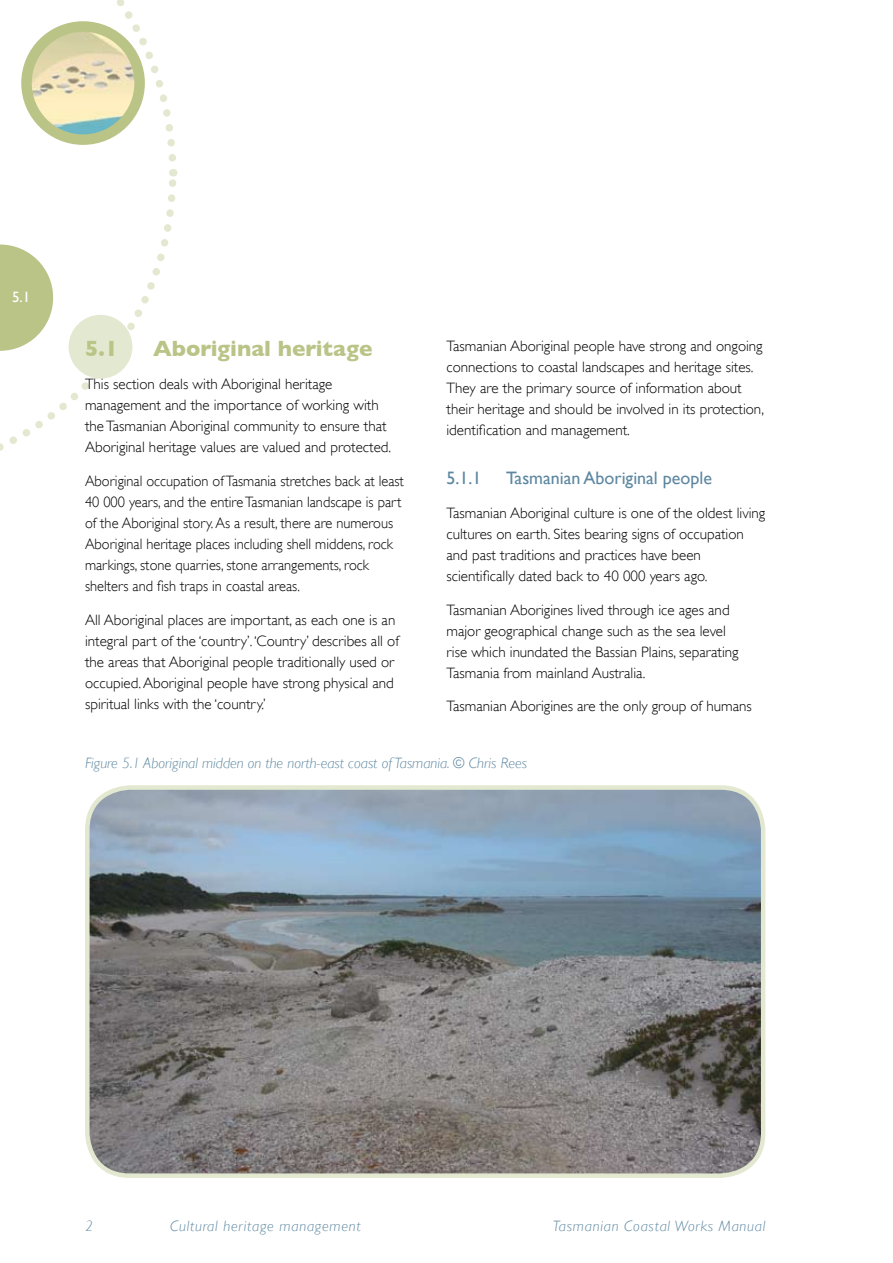
<style>
.page{position:relative;width:893px;height:1263px;background:#fff}
.page>*{position:absolute;margin:0;border:0;box-sizing:border-box;transform-origin:0 0}
.Sub_Head_Indexed{font:700 22.5px "Gill Sans";color:#bac487}
.Sub_sub_head{font:18px "Gill Sans";color:#5d87a1}
.Body_text{font:300 15px/21px "Gill Sans";color:#000}
.Body_text-2{font:300 15px/21px "Gill Sans";color:#000;scale:.96 1}
.Captions{font:italic 300 15px "Gill Sans";color:#5d87a1}
.Body_text-3{font:italic 300 15px "Gill Sans";letter-spacing:.05em;color:#5d87a1}
.Sub_sub_head-2{font:15px "Gill Sans";color:#fff}
</style>
<div class="page">
<svg style="left:0;top:176px;width:176px;height:275px"></svg>
<svg style="left:21px;top:0;width:157px;height:176px"></svg>
<div style="left:69px;top:315px;width:63px;height:64px;background:#e3e8d0;border-radius:50%"></div>
<img style="left:88px;top:788px;width:675px;height:387px">
<div style="left:85px;top:785px;width:680px;height:393px;border:4px solid #e3e8d0;border-radius:43px"></div>
<img style="left:27px;top:27px;width:113px;height:113px;border-radius:57px">
<div style="left:21px;top:21px;width:124px;height:124px;border:10px solid #bac487;border-radius:50%"></div>
<p class="Sub_sub_head-2" style="left:12px;top:288px;width:20px">5.1</p>
<p class="Sub_Head_Indexed" style="left:85px;top:335px;width:35px">5.1</p>
<p class="Sub_Head_Indexed" style="left:153px;top:335px;width:221px">Aboriginal heritage</p>
<p class="Body_text" style="left:85px;top:374px;width:308px">This section deals with Aboriginal heritage management and the importance of working with the Tasmanian Aboriginal community to ensure that Aboriginal heritage values are valued and protected.</p>
<p class="Body_text-2" style="left:85px;top:471px;width:334px">Aboriginal occupation of Tasmania stretches back at least 40 000 years, and the entire Tasmanian landscape is part of the Aboriginal story. As a result, there are numerous Aboriginal heritage places including shell middens, rock markings, stone quarries, stone arrangements, rock shelters and fish traps in coastal areas.</p>
<p class="Body_text" style="left:85px;top:609px;width:315px">All Aboriginal places are important, as each one is an integral part of the ‘country’. ‘Country’ describes all of the areas that Aboriginal people traditionally used or occupied. Aboriginal people have strong physical and spiritual links with the ‘country.’</p>
<p class="Body_text" style="left:446px;top:335px;width:319px">Tasmanian Aboriginal people have strong and ongoing connections to coastal landscapes and heritage sites.<br>They are the primary source of information about their heritage and should be involved in its protection, identification and management.</p>
<p class="Sub_sub_head" style="left:446px;top:467px;width:36px">5.1.1</p>
<p class="Sub_sub_head" style="left:506px;top:467px;width:207px">Tasmanian Aboriginal people</p>
<p class="Body_text" style="left:446px;top:502px;width:320px">Tasmanian Aboriginal culture is one of the oldest living cultures on earth. Sites bearing signs of occupation and past traditions and practices have been scientifically dated back to 40 000 years ago.</p>
<p class="Body_text" style="left:446px;top:599px;width:294px">Tasmanian Aborigines lived through ice ages and major geographical change such as the sea level rise which inundated the Bassian Plains, separating Tasmania from mainland Australia.</p>
<p class="Body_text" style="left:446px;top:696px;width:307px">Tasmanian Aborigines are the only group of humans</p>
<p class="Captions" style="left:85px;top:755px;width:444px">Figure 5.1 Aboriginal midden on the north-east coast of Tasmania. © Chris Rees</p>
<p class="Body_text-3" style="left:85px;top:1217px;width:9px">2</p>
<p class="Body_text-3" style="left:170px;top:1217px;width:192px">Cultural heritage management</p>
<p class="Body_text-3" style="left:553px;top:1217px;width:214px">Tasmanian Coastal Works Manual</p>
</div>
